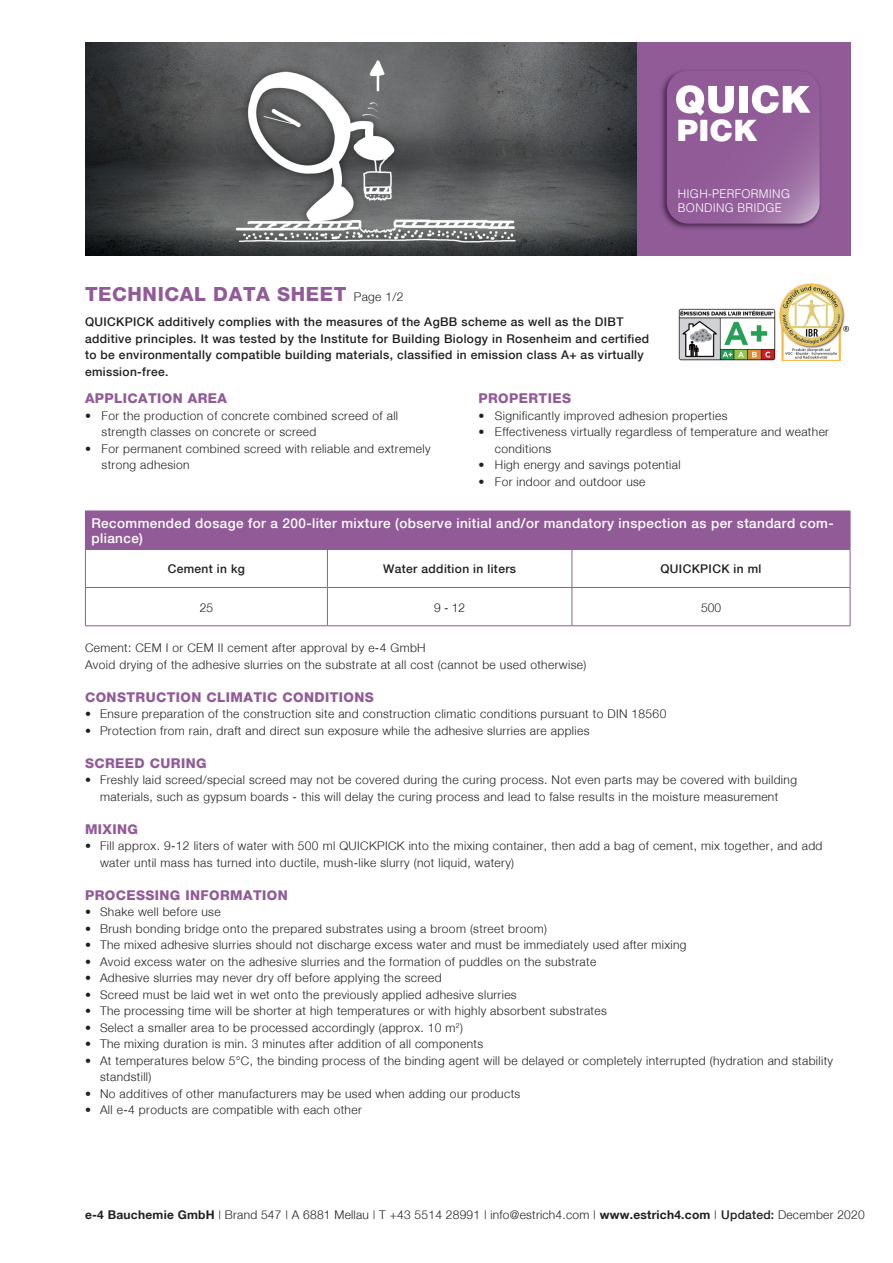
<style>
.page{position:relative;width:893px;height:1263px;background:#fff}
.page>*{position:absolute;margin:0;border:0;box-sizing:border-box;transform-origin:0 0}
.t1{font:900 29.85px "Helvetica";color:#fff}
.t2{font:800 19.5px "Helvetica Neue";letter-spacing:.03em;color:#915b98}
.t3{font:500 13.5px/15px "Helvetica Neue";letter-spacing:.03em;color:#fff}
.t4{font:800 13.5px "Helvetica Neue";letter-spacing:.03em;color:#915b98}
.t5{font:300 12px "Helvetica Neue";letter-spacing:.03em;color:#231f20}
.t6{font:500 12px "Helvetica Neue";letter-spacing:.03em;color:#231f20}
.t7{font:300 12px/14.4px "Helvetica";color:#fff}
.s1{font-weight:300;font-size:12px;color:#231f20}
.s2{font-weight:700}
.s3{font-weight:500}
</style>
<div class="page">
<img style="left:85px;top:43px;width:552px;height:213px">
<div style="left:637px;top:43px;width:213px;height:213px;background:#915b98"></div>
<img style="left:661px;top:70px;width:160px;height:159px">
<svg style="left:667px;top:71px;width:153px;height:153px"></svg>
<div style="left:85px;top:511px;width:765px;height:38px;background:#915b98"></div>
<hr style="left:850px;top:511px;width:1px;height:38px;background:#915b98">
<hr style="left:85px;top:549px;width:242px;height:1px;background:#915b98">
<hr style="left:327px;top:549px;width:245px;height:1px;background:#915b98">
<hr style="left:572px;top:549px;width:278px;height:1px;background:#915b98">
<hr style="left:85px;top:550px;width:1px;height:37px;background:#915b98">
<hr style="left:327px;top:550px;width:1px;height:37px;background:#915b98">
<hr style="left:572px;top:550px;width:1px;height:37px;background:#915b98">
<hr style="left:850px;top:550px;width:1px;height:37px;background:#915b98">
<hr style="left:85px;top:587px;width:242px;height:1px;background:#915b98">
<hr style="left:85px;top:588px;width:1px;height:37px;background:#915b98">
<hr style="left:327px;top:587px;width:245px;height:1px;background:#915b98">
<hr style="left:327px;top:588px;width:1px;height:37px;background:#915b98">
<hr style="left:572px;top:587px;width:278px;height:1px;background:#915b98">
<hr style="left:572px;top:588px;width:1px;height:37px;background:#915b98">
<hr style="left:850px;top:588px;width:1px;height:37px;background:#915b98">
<hr style="left:85px;top:625px;width:242px;height:1px;background:#915b98">
<hr style="left:327px;top:625px;width:245px;height:1px;background:#915b98">
<hr style="left:572px;top:625px;width:278px;height:1px;background:#915b98">
<img style="left:678px;top:308px;width:97px;height:53px">
<img style="left:779px;top:283px;width:69px;height:77px">
<p class="t1" style="left:677px;top:112px;width:83px">PICK</p>
<p class="t2" style="left:85px;top:283px;width:320px">TECHNICAL DATA SHEET <span class="s1">Page 1/2</span></p>
<p class="t6" style="left:85px;top:315px;width:540px">QUICKPICK additively complies with the measures of the AgBB scheme as well as the DIBT</p>
<p class="t6" style="left:85px;top:331px;width:566px">additive principles. It was tested by the Institute for Building Biology in Rosenheim and certified</p>
<p class="t6" style="left:85px;top:348px;width:560px">to be environmentally compatible building materials, classified in emission class A+ as virtually</p>
<p class="t6" style="left:85px;top:364px;width:85px">emission-free.</p>
<p class="t7" style="left:678px;top:186px;width:114px">HIGH-PERFORMING<br>BONDING BRIDGE</p>
<p class="t4" style="left:85px;top:391px;width:144px">APPLICATION AREA</p>
<p class="t5" style="left:85px;top:408px;width:315px">• For the production of concrete combined screed of all</p>
<p class="t5" style="left:102px;top:425px;width:216px">strength classes on concrete or screed</p>
<p class="t5" style="left:85px;top:441px;width:347px">• For permanent combined screed with reliable and extremely</p>
<p class="t5" style="left:102px;top:458px;width:90px">strong adhesion</p>
<p class="t4" style="left:478px;top:391px;width:94px">PROPERTIES</p>
<p class="t5" style="left:478px;top:408px;width:251px">• Significantly improved adhesion properties</p>
<p class="t5" style="left:478px;top:425px;width:352px">• Effectiveness virtually regardless of temperature and weather</p>
<p class="t5" style="left:495px;top:441px;width:58px">conditions</p>
<p class="t5" style="left:478px;top:458px;width:204px">• High energy and savings potential</p>
<p class="t5" style="left:478px;top:474px;width:169px">• For indoor and outdoor use</p>
<p class="t3" style="left:91px;top:516px;width:744px">Recommended dosage for a 200-liter mixture (observe initial and/or mandatory inspection as per standard com&shy;pliance)</p>
<p class="t6" style="left:168px;top:562px;width:79px">Cement in kg</p>
<p class="t6" style="left:383px;top:562px;width:134px">Water addition in liters</p>
<p class="t6" style="left:660px;top:562px;width:103px">QUICKPICK in ml</p>
<p class="t5" style="left:200px;top:600px;width:15px">25</p>
<p class="t5" style="left:434px;top:600px;width:33px">9 - 12</p>
<p class="t5" style="left:701px;top:600px;width:22px">500</p>
<p class="t5" style="left:85px;top:641px;width:342px">Cement: CEM I or CEM II cement after approval by e-4 GmbH</p>
<p class="t5" style="left:85px;top:657px;width:503px">Avoid drying of the adhesive slurries on the substrate at all cost (cannot be used otherwise)</p>
<p class="t4" style="left:85px;top:689px;width:290px">CONSTRUCTION CLIMATIC CONDITIONS</p>
<p class="t5" style="left:85px;top:707px;width:583px">• Ensure preparation of the construction site and construction climatic conditions pursuant to DIN 18560</p>
<p class="t5" style="left:85px;top:723px;width:506px">• Protection from rain, draft and direct sun exposure while the adhesive slurries are applies</p>
<p class="t4" style="left:85px;top:755px;width:123px">SCREED CURING</p>
<p class="t5" style="left:85px;top:773px;width:713px">• Freshly laid screed/special screed may not be covered during the curing process. Not even parts may be covered with building</p>
<p class="t5" style="left:100px;top:789px;width:680px">materials, such as gypsum boards - this will delay the curing process and lead to false results in the moisture measurement</p>
<p class="t4" style="left:85px;top:821px;width:55px">MIXING</p>
<p class="t5" style="left:85px;top:839px;width:739px">• Fill approx. 9-12 liters of water with 500 ml QUICKPICK into the mixing container, then add a bag of cement, mix together, and add</p>
<p class="t5" style="left:100px;top:855px;width:416px">water until mass has turned into ductile, mush-like slurry (not liquid, watery)</p>
<p class="t4" style="left:85px;top:887px;width:204px">PROCESSING INFORMATION</p>
<p class="t5" style="left:85px;top:905px;width:137px">• Shake well before use</p>
<p class="t5" style="left:85px;top:921px;width:463px">• Brush bonding bridge onto the prepared substrates using a broom (street broom)</p>
<p class="t5" style="left:85px;top:938px;width:603px">• The mixed adhesive slurries should not discharge excess water and must be immediately used after mixing</p>
<p class="t5" style="left:85px;top:954px;width:513px">• Avoid excess water on the adhesive slurries and the formation of puddles on the substrate</p>
<p class="t5" style="left:85px;top:971px;width:358px">• Adhesive slurries may never dry off before applying the screed</p>
<p class="t5" style="left:85px;top:987px;width:433px">• Screed must be laid wet in wet onto the previously applied adhesive slurries</p>
<p class="t5" style="left:85px;top:1004px;width:523px">• The processing time will be shorter at high temperatures or with highly absorbent substrates</p>
<p class="t5" style="left:85px;top:1020px;width:379px">• Select a smaller area to be processed accordingly (approx. 10 m<sup>2</sup>)</p>
<p class="t5" style="left:85px;top:1037px;width:400px">• The mixing duration is min. 3 minutes after addition of all components</p>
<p class="t5" style="left:85px;top:1053px;width:750px">• At temperatures below 5°C, the binding process of the binding agent will be delayed or completely interrupted (hydration and stability</p>
<p class="t5" style="left:100px;top:1070px;width:53px">standstill)</p>
<p class="t5" style="left:85px;top:1086px;width:437px">• No additives of other manufacturers may be used when adding our products</p>
<p class="t5" style="left:85px;top:1103px;width:278px">• All e-4 products are compatible with each other</p>
<p class="t5" style="left:85px;top:1207px;width:781px"><span class="s2">e-4 Bauchemie GmbH</span> | Brand 547 | A 6881 Mellau | T +43 5514 28991 | info@estrich4.com | <span class="s2">www.estrich4.com</span> | <span class="s3">Updated:</span> December 2020</p>
</div>
